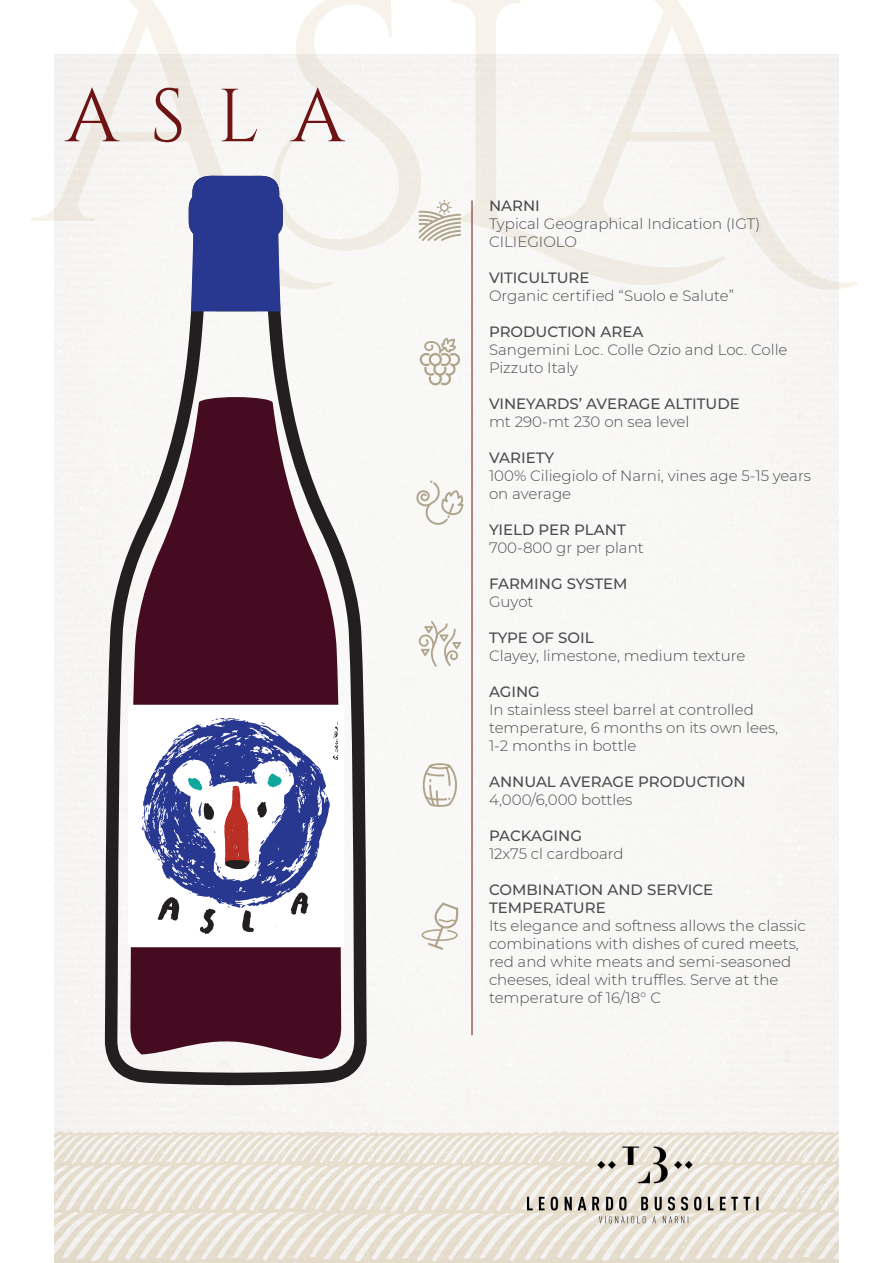
<style>
.page{position:relative;width:893px;height:1263px;background:#fff}
.page>*{position:absolute;margin:0;border:0;box-sizing:border-box;transform-origin:0 0}
.t1{font:75px "Cinzel";color:#6e1415}
.t2{font:300 15px/18px "Montserrat";color:#4b4c4d}
.t3{font:500 15px/18px "Montserrat";color:#4b4c4d}
</style>
<div class="page">
<hr style="left:472px;top:200px;width:1px;height:835px;background:#6e1415">
<svg style="left:54px;top:1131px;width:785px;height:132px"></svg>
<svg style="left:418px;top:200px;width:43px;height:41px"></svg>
<svg style="left:420px;top:338px;width:40px;height:47px"></svg>
<svg style="left:416px;top:480px;width:48px;height:45px"></svg>
<svg style="left:418px;top:621px;width:43px;height:46px"></svg>
<svg style="left:423px;top:763px;width:34px;height:44px"></svg>
<svg style="left:421px;top:902px;width:37px;height:48px"></svg>
<img style="left:488px;top:1063px;width:316px;height:200px">
<svg style="left:105px;top:175px;width:262px;height:910px;fill:#f7f7f5"></svg>
<svg style="left:130px;top:397px;width:211px;height:662px;fill:#440b21"></svg>
<svg style="left:128px;top:705px;width:217px;height:242px"></svg>
<svg style="left:142px;top:718px;width:196px;height:216px"></svg>
<svg style="left:189px;top:176px;width:94px;height:135px;background:#354496"></svg>
<p class="t1" style="left:65px;top:73px;width:281px">ASLA</p>
<p class="t3" style="left:489px;top:196px;width:52px">NARNI</p>
<p class="t2" style="left:489px;top:214px;width:273px">Typical Geographical Indication (IGT)<br>CILIEGIOLO</p>
<p class="t3" style="left:489px;top:268px;width:102px">VITICULTURE</p>
<p class="t2" style="left:489px;top:286px;width:247px">Organic certified “Suolo e Salute”</p>
<p class="t3" style="left:489px;top:322px;width:156px">PRODUCTION AREA</p>
<p class="t2" style="left:489px;top:340px;width:300px">Sangemini Loc. Colle Ozio and Loc. Colle<br>Pizzuto Italy</p>
<p class="t3" style="left:489px;top:394px;width:252px">VINEYARDS’ AVERAGE ALTITUDE</p>
<p class="t2" style="left:489px;top:412px;width:202px">mt 290-mt 230 on sea level</p>
<p class="t3" style="left:489px;top:448px;width:67px">VARIETY</p>
<p class="t2" style="left:489px;top:466px;width:324px">100% Ciliegiolo of Narni, vines age 5-15 years on average</p>
<p class="t3" style="left:489px;top:520px;width:138px">YIELD PER PLANT</p>
<p class="t2" style="left:489px;top:538px;width:156px">700-800 gr per plant</p>
<p class="t3" style="left:489px;top:574px;width:140px">FARMING SYSTEM</p>
<p class="t2" style="left:489px;top:592px;width:46px">Guyot</p>
<p class="t3" style="left:489px;top:628px;width:106px">TYPE OF SOIL</p>
<p class="t2" style="left:489px;top:646px;width:258px">Clayey, limestone, medium texture</p>
<p class="t3" style="left:489px;top:682px;width:52px">AGING</p>
<p class="t2" style="left:489px;top:700px;width:291px">In stainless steel barrel at controlled temperature, 6 months on its own lees,</p>
<p class="t2" style="left:489px;top:736px;width:149px">1-2 months in bottle</p>
<p class="t3" style="left:489px;top:772px;width:258px">ANNUAL AVERAGE PRODUCTION</p>
<p class="t2" style="left:489px;top:790px;width:145px">4,000/6,000 bottles</p>
<p class="t3" style="left:489px;top:826px;width:95px">PACKAGING</p>
<p class="t2" style="left:489px;top:844px;width:136px">12x75 cl cardboard</p>
<p class="t3" style="left:489px;top:880px;width:226px">COMBINATION AND SERVICE<br>TEMPERATURE</p>
<p class="t2" style="left:489px;top:916px;width:318px">Its elegance and softness allows the classic combinations with dishes of cured meets, red and white meats and semi-seasoned cheeses, ideal with truffles. Serve at the temperature of 16/18° C</p>
</div>
